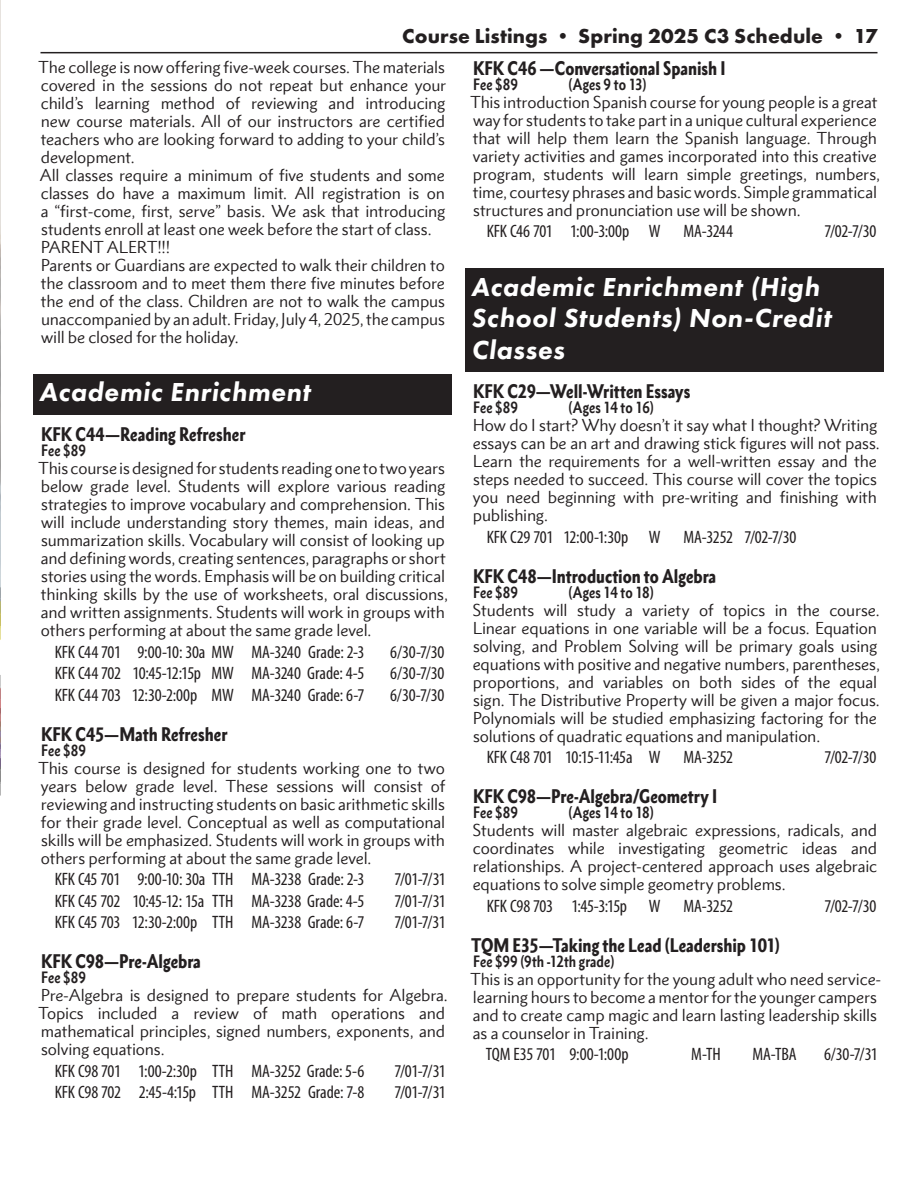
<style>
.page{position:relative;width:918px;height:1188px;background:#fff}
.page>*{position:absolute;margin:0;border:0;box-sizing:border-box;transform-origin:0 0}
.Subject_Heads{font:italic 800 27px/31.5px "Futura PT";letter-spacing:.025em;color:#fff}
.t1{font:700 21px "Futura PT";letter-spacing:.005em;color:#231f20}
.CE_College_For_Kids{font:condensed 18px "Myriad Pro";letter-spacing:-.01em;color:#231f20}
.Course_Title{font:900 condensed 18px "Metro Nova Pro";letter-spacing:-.005em;color:#231f20}
.Course_Descriptions{font:15.75px/18px "Metro Nova Pro";letter-spacing:-.01em;color:#231f20}
.Bold_Text__Tuition_Fee{font:700 condensed 15px "Metro Nova Pro";color:#231f20}
</style>
<div class="page">
<hr style="left:40px;top:52px;width:838px;height:1px;background:#231f20">
<div style="left:34px;top:374px;width:418px;height:41px;background:#231f20"></div>
<div style="left:466px;top:268px;width:418px;height:104px;background:#231f20"></div>
<img style="left:0;top:0;width:1px;height:586px">
<svg style="left:0;top:586px;width:1px;height:210px"></svg>
<h2 class="t1" style="left:402px;top:22px;width:477px">Course Listings • Spring 2025 C3 Schedule • 17</h2>
<p class="Course_Descriptions" style="left:38px;top:58px;width:409px;text-align:justify">The college is now offering five-week courses. The materials covered in the sessions do not repeat but enhance your child’s learning method of reviewing and introducing new course materials. All of our instructors are certified teachers who are looking forward to adding to your child’s development.</p>
<p class="Course_Descriptions" style="left:40px;top:166px;width:407px;text-align:justify">All classes require a minimum of five students and some classes do have a maximum limit. All registration is on a “first-come, first, serve” basis. We ask that introducing students enroll at least one week before the start of class.</p>
<p class="Course_Descriptions" style="left:41px;top:238px;width:131px">PARENT ALERT!!!</p>
<p class="Course_Descriptions" style="left:41px;top:256px;width:406px;text-align:justify">Parents or Guardians are expected to walk their children to the classroom and to meet them there five minutes before the end of the class. Children are not to walk the campus unaccompanied by an adult. Friday, July 4, 2025, the campus will be closed for the holiday.</p>
<p class="Subject_Heads" style="left:39px;top:376px;width:273px">Academic Enrichment</p>
<p class="Course_Title" style="left:41px;top:423px;width:206px">KFK C44—Reading Refresher</p>
<p class="Bold_Text__Tuition_Fee" style="left:41px;top:441px;width:46px">Fee $89</p>
<p class="Course_Descriptions" style="left:38px;top:459px;width:411px">This course is designed for students reading one to two years below grade level. Students will explore various reading strategies to improve vocabulary and comprehension. This will include understanding story themes, main ideas, and summarization skills. Vocabulary will consist of looking up and defining words, creating sentences, paragraphs or short stories using the words. Emphasis will be on building critical thinking skills by the use of worksheets, oral discussions, and written assignments. Students will work in groups with others performing at about the same grade level.</p>
<p class="CE_College_For_Kids" style="left:55px;top:641px;width:311px">KFK C44 701 9:00-10: 30a MW MA-3240 Grade: 2-3</p>
<p class="CE_College_For_Kids" style="left:390px;top:641px;width:56px">6/30-7/30</p>
<p class="CE_College_For_Kids" style="left:55px;top:662px;width:311px">KFK C44 702 10:45-12:15p MW MA-3240 Grade: 4-5</p>
<p class="CE_College_For_Kids" style="left:390px;top:662px;width:56px">6/30-7/30</p>
<p class="CE_College_For_Kids" style="left:55px;top:684px;width:311px">KFK C44 703 12:30-2:00p MW MA-3240 Grade: 6-7</p>
<p class="CE_College_For_Kids" style="left:390px;top:684px;width:56px">6/30-7/30</p>
<p class="Course_Title" style="left:41px;top:722px;width:188px">KFK C45—Math Refresher</p>
<p class="Bold_Text__Tuition_Fee" style="left:41px;top:740px;width:46px">Fee $89</p>
<p class="Course_Descriptions" style="left:38px;top:759px;width:409px;text-align:justify">This course is designed for students working one to two years below grade level. These sessions will consist of reviewing and instructing students on basic arithmetic skills for their grade level. Conceptual as well as computational skills will be emphasized. Students will work in groups with others performing at about the same grade level.</p>
<p class="CE_College_For_Kids" style="left:55px;top:868px;width:311px">KFK C45 701 9:00-10: 30a TTH MA-3238 Grade: 2-3</p>
<p class="CE_College_For_Kids" style="left:394px;top:868px;width:53px">7/01-7/31</p>
<p class="CE_College_For_Kids" style="left:55px;top:890px;width:311px">KFK C45 702 10:45-12: 15a TTH MA-3238 Grade: 4-5</p>
<p class="CE_College_For_Kids" style="left:394px;top:890px;width:53px">7/01-7/31</p>
<p class="CE_College_For_Kids" style="left:55px;top:912px;width:311px">KFK C45 703 12:30-2:00p TTH MA-3238 Grade: 6-7</p>
<p class="CE_College_For_Kids" style="left:394px;top:912px;width:53px">7/01-7/31</p>
<p class="Course_Title" style="left:41px;top:950px;width:161px">KFK C98—Pre-Algebra</p>
<p class="Bold_Text__Tuition_Fee" style="left:41px;top:968px;width:46px">Fee $89</p>
<p class="Course_Descriptions" style="left:38px;top:986px;width:411px">Pre-Algebra is designed to prepare students for Algebra.<br>Topics included a review of math operations and mathematical principles, signed numbers, exponents, and solving equations.</p>
<p class="CE_College_For_Kids" style="left:55px;top:1060px;width:311px">KFK C98 701 1:00-2:30p TTH MA-3252 Grade: 5-6</p>
<p class="CE_College_For_Kids" style="left:394px;top:1060px;width:53px">7/01-7/31</p>
<p class="CE_College_For_Kids" style="left:55px;top:1082px;width:311px">KFK C98 702 2:45-4:15p TTH MA-3252 Grade: 7-8</p>
<p class="CE_College_For_Kids" style="left:394px;top:1082px;width:53px">7/01-7/31</p>
<p class="Course_Title" style="left:473px;top:56px;width:254px">KFK C46 —Conversational Spanish I</p>
<p class="Bold_Text__Tuition_Fee" style="left:473px;top:74px;width:46px">Fee $89</p>
<p class="Bold_Text__Tuition_Fee" style="left:568px;top:74px;width:80px">(Ages 9 to 13)</p>
<p class="Course_Descriptions" style="left:470px;top:93px;width:411px">This introduction Spanish course for young people is a great way for students to take part in a unique cultural experience that will help them learn the Spanish language. Through variety activities and games incorporated into this creative program, students will learn simple greetings, numbers, time, courtesy phrases and basic words. Simple grammatical structures and pronunciation use will be shown.</p>
<p class="CE_College_For_Kids" style="left:487px;top:220px;width:175px">KFK C46 701 1:00-3:00p W</p>
<p class="CE_College_For_Kids" style="left:684px;top:220px;width:51px">MA-3244</p>
<p class="CE_College_For_Kids" style="left:825px;top:220px;width:53px">7/02-7/30</p>
<p class="Subject_Heads" style="left:471px;top:271px;width:361px">Academic Enrichment (High<br>School Students) Non-Credit<br>Classes</p>
<p class="Course_Title" style="left:473px;top:380px;width:219px">KFK C29—Well-Written Essays</p>
<p class="Bold_Text__Tuition_Fee" style="left:473px;top:398px;width:46px">Fee $89</p>
<p class="Bold_Text__Tuition_Fee" style="left:568px;top:398px;width:87px">(Ages 14 to 16)</p>
<p class="Course_Descriptions" style="left:473px;top:416px;width:409px">How do I start? Why doesn’t it say what I thought? Writing essays can be an art and drawing stick figures will not pass.<br>Learn the requirements for a well-written essay and the steps needed to succeed. This course will cover the topics you need beginning with pre-writing and finishing with publishing.</p>
<p class="CE_College_For_Kids" style="left:487px;top:526px;width:175px">KFK C29 701 12:00-1:30p W</p>
<p class="CE_College_For_Kids" style="left:684px;top:526px;width:114px">MA-3252 7/02-7/30</p>
<p class="Course_Title" style="left:473px;top:564px;width:245px">KFK C48—Introduction to Algebra</p>
<p class="Bold_Text__Tuition_Fee" style="left:473px;top:583px;width:46px">Fee $89</p>
<p class="Bold_Text__Tuition_Fee" style="left:568px;top:583px;width:87px">(Ages 14 to 18)</p>
<p class="Course_Descriptions" style="left:473px;top:601px;width:409px">Students will study a variety of topics in the course.<br>Linear equations in one variable will be a focus. Equation solving, and Problem Solving will be primary goals using equations with positive and negative numbers, parentheses, proportions, and variables on both sides of the equal sign. The Distributive Property will be given a major focus.<br>Polynomials will be studied emphasizing factoring for the solutions of quadratic equations and manipulation.</p>
<p class="CE_College_For_Kids" style="left:487px;top:747px;width:175px">KFK C48 701 10:15-11:45a W</p>
<p class="CE_College_For_Kids" style="left:684px;top:747px;width:51px">MA-3252</p>
<p class="CE_College_For_Kids" style="left:825px;top:747px;width:53px">7/02-7/30</p>
<p class="Course_Title" style="left:473px;top:785px;width:246px">KFK C98—Pre-Algebra/Geometry I</p>
<p class="Bold_Text__Tuition_Fee" style="left:473px;top:803px;width:46px">Fee $89</p>
<p class="Bold_Text__Tuition_Fee" style="left:568px;top:803px;width:87px">(Ages 14 to 18)</p>
<p class="Course_Descriptions" style="left:473px;top:821px;width:406px;text-align:justify">Students will master algebraic expressions, radicals, and coordinates while investigating geometric ideas and relationships. A project-centered approach uses algebraic equations to solve simple geometry problems.</p>
<p class="CE_College_For_Kids" style="left:487px;top:895px;width:175px">KFK C98 703 1:45-3:15p W</p>
<p class="CE_College_For_Kids" style="left:684px;top:895px;width:51px">MA-3252</p>
<p class="CE_College_For_Kids" style="left:825px;top:895px;width:53px">7/02-7/30</p>
<p class="Course_Title" style="left:471px;top:933px;width:310px">TQM E35—Taking the Lead (Leadership 101)</p>
<p class="Bold_Text__Tuition_Fee" style="left:473px;top:951px;width:143px">Fee $99 (9th -12th grade)</p>
<p class="Course_Descriptions" style="left:470px;top:969px;width:412px">This is an opportunity for the young adult who need service&shy;learning hours to become a mentor for the younger campers and to create camp magic and learn lasting leadership skills as a counselor in Training.</p>
<p class="CE_College_For_Kids" style="left:486px;top:1043px;width:144px">TQM E35 701 9:00-1:00p</p>
<p class="CE_College_For_Kids" style="left:691px;top:1043px;width:31px">M-TH</p>
<p class="CE_College_For_Kids" style="left:752px;top:1043px;width:46px">MA-TBA</p>
<p class="CE_College_For_Kids" style="left:824px;top:1043px;width:55px">6/30-7/31</p>
</div>
